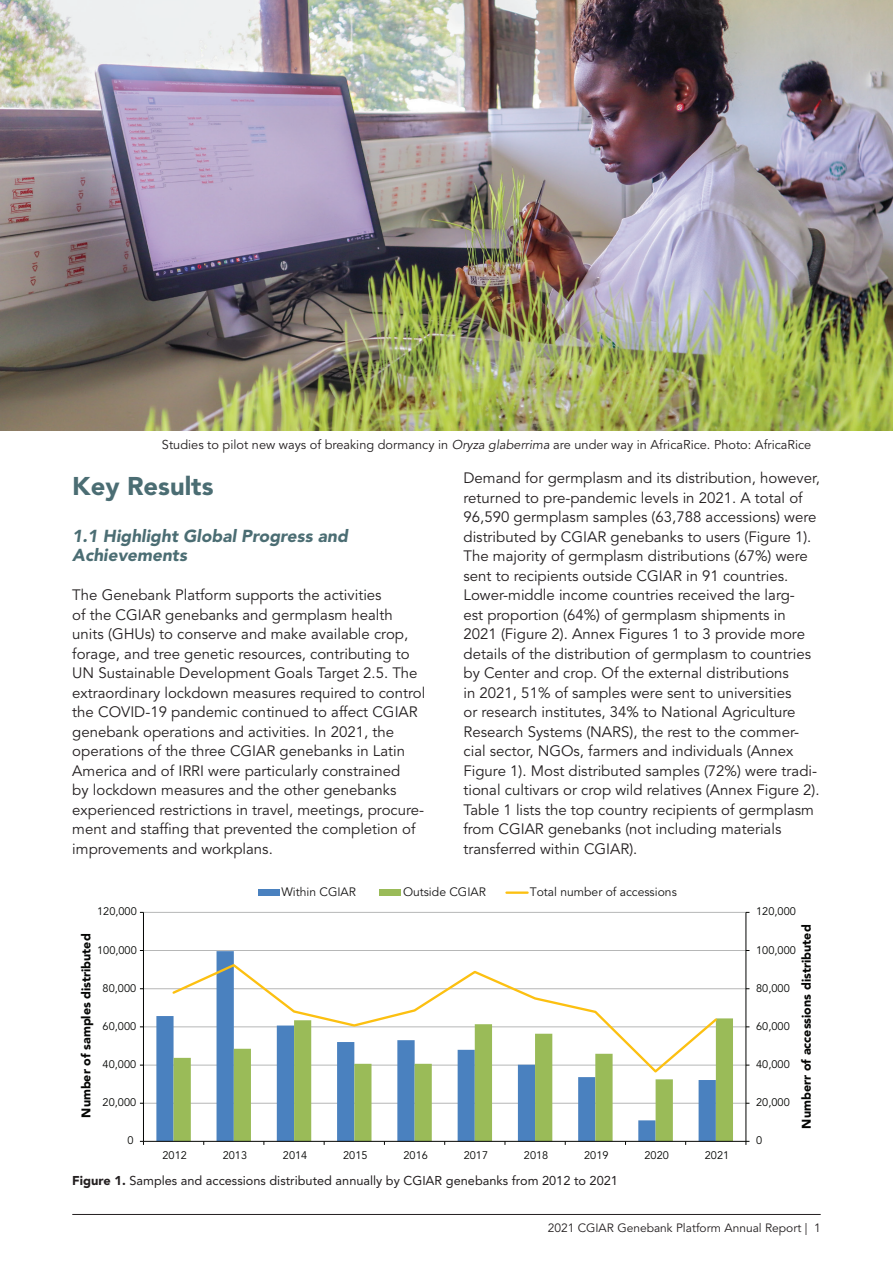
<style>
.page{position:relative;width:893px;height:1263px;background:#fff}
.page>*{position:absolute;margin:0;border:0;box-sizing:border-box;transform-origin:0 0}
.t1{font:900 25.5px "Avenir LT Std";color:#4b6d73}
.t2{font:italic 900 17.25px/19.5px "Avenir LT Std";color:#4b6d73}
.t3{font:15px/19.5px "Avenir LT Std";color:#231f20}
.t4{font:12.75px "Avenir LT Std";color:#231f20}
.t5{font:12.75px "Avenir LT Std";color:#231f20}
.t6{font:900 12.45px "Avenir LT Std";color:#040503}
.t7{font:12.15px "Avenir LT Std";color:#181717}
.t8{font:12px "Avenir LT Std";color:#231f20}
.t9{font:10.95px "Avenir LT Std";color:#040503}
.s1{font-style:italic}
.s2{font-weight:900}
</style>
<div class="page">
<hr style="left:72px;top:1214px;width:749px;height:1px;background:#231f20">
<img style="left:0;top:0;width:893px;height:431px">
<hr style="left:143px;top:912px;width:603px;height:1px;background:#b6b7b7">
<hr style="left:143px;top:950px;width:603px;height:1px;background:#b6b7b7">
<hr style="left:143px;top:988px;width:603px;height:1px;background:#b6b7b7">
<hr style="left:143px;top:1026px;width:603px;height:1px;background:#b6b7b7">
<hr style="left:143px;top:1065px;width:603px;height:1px;background:#b6b7b7">
<hr style="left:143px;top:1103px;width:603px;height:1px;background:#b6b7b7">
<svg style="left:156px;top:951px;width:78px;height:190px;fill:#4a81bf"></svg>
<svg style="left:174px;top:1018px;width:559px;height:123px"></svg>
<hr style="left:745px;top:912px;width:1px;height:229px;background:#040503">
<hr style="left:143px;top:912px;width:1px;height:229px;background:#040503">
<hr style="left:143px;top:1141px;width:603px;height:1px;background:#040503">
<svg style="left:170px;top:962px;width:549px;height:112px"></svg>
<div style="left:258px;top:889px;width:21px;height:7px;background:#4a81bf"></div>
<div style="left:380px;top:889px;width:21px;height:7px;background:#9abb58"></div>
<hr style="left:506px;top:891px;width:22px;height:3px;background:#fcc011">
<p class="t4" style="left:162px;top:437px;width:651px">Studies to pilot new ways of breaking dormancy in <span class="s1">Oryza glaberrima</span> are under way in AfricaRice. Photo: AfricaRice</p>
<h1 class="t1" style="left:72px;top:470px;width:143px">Key Results</h1>
<p class="t2" style="left:72px;top:526px;width:277px">1.1 Highlight Global Progress and<br>Achievements</p>
<p class="t3" style="left:72px;top:586px;width:355px">The Genebank Platform supports the activities<br>of the CGIAR genebanks and germplasm health units (GHUs) to conserve and make available crop, forage, and tree genetic resources, contributing to UN Sustainable Development Goals Target 2.5. The extraordinary lockdown measures required to control the COVID-19 pandemic continued to affect CGIAR genebank operations and activities. In 2021, the operations of the three CGIAR genebanks in Latin America and of IRRI were particularly constrained<br>by lockdown measures and the other genebanks experienced restrictions in travel, meetings, procure&shy;ment and staffing that prevented the completion of improvements and workplans.</p>
<p class="t3" style="left:463px;top:469px;width:358px">Demand for germplasm and its distribution, however, returned to pre-pandemic levels in 2021. A total of 96,590 germplasm samples (63,788 accessions) were distributed by CGIAR genebanks to users (Figure 1).<br>The majority of germplasm distributions (67%) were sent to recipients outside CGIAR in 91 countries.<br>Lower-middle income countries received the larg-<br>est proportion (64%) of germplasm shipments in 2021 (Figure 2). Annex Figures 1 to 3 provide more details of the distribution of germplasm to countries by Center and crop. Of the external distributions<br>in 2021, 51% of samples were sent to universities<br>or research institutes, 34% to National Agriculture Research Systems (NARS), the rest to the commer&shy;cial sector, NGOs, farmers and individuals (Annex Figure 1). Most distributed samples (72%) were tradi&shy;tional cultivars or crop wild relatives (Annex Figure 2).<br>Table 1 lists the top country recipients of germplasm from CGIAR genebanks (not including materials transferred within CGIAR).</p>
<p class="t9" style="left:97px;top:905px;width:41px">120,000</p>
<p class="t6" style="left:79px;top:1117px;width:186px;rotate:-90deg">Number of samples distributed</p>
<p class="t9" style="left:97px;top:943px;width:41px">100,000</p>
<p class="t9" style="left:103px;top:982px;width:35px">80,000</p>
<p class="t9" style="left:103px;top:1020px;width:35px">60,000</p>
<p class="t9" style="left:103px;top:1058px;width:35px">40,000</p>
<p class="t9" style="left:103px;top:1096px;width:35px">20,000</p>
<p class="t9" style="left:128px;top:1134px;width:8px">0</p>
<p class="t7" style="left:281px;top:885px;width:76px">Within CGIAR</p>
<p class="t7" style="left:403px;top:885px;width:85px">Outside CGIAR</p>
<p class="t7" style="left:530px;top:885px;width:149px">Total number of accessions</p>
<p class="t9" style="left:162px;top:1149px;width:26px">2012</p>
<p class="t9" style="left:223px;top:1149px;width:26px">2013</p>
<p class="t9" style="left:283px;top:1149px;width:26px">2014</p>
<p class="t9" style="left:343px;top:1149px;width:26px">2015</p>
<p class="t9" style="left:403px;top:1149px;width:26px">2016</p>
<p class="t9" style="left:464px;top:1149px;width:26px">2017</p>
<p class="t9" style="left:524px;top:1149px;width:26px">2018</p>
<p class="t9" style="left:584px;top:1149px;width:26px">2019</p>
<p class="t9" style="left:644px;top:1149px;width:26px">2020</p>
<p class="t9" style="left:705px;top:1149px;width:26px">2021</p>
<p class="t5" style="left:72px;top:1173px;width:547px"><span class="s2">Figure 1.</span> Samples and accessions distributed annually by CGIAR genebanks from 2012 to 2021</p>
<p class="t9" style="left:756px;top:905px;width:41px">120,000</p>
<p class="t6" style="left:799px;top:1128px;width:205px;rotate:-90deg">Numberr of accessions distributed</p>
<p class="t9" style="left:756px;top:943px;width:41px">100,000</p>
<p class="t9" style="left:756px;top:982px;width:35px">80,000</p>
<p class="t9" style="left:756px;top:1020px;width:35px">60,000</p>
<p class="t9" style="left:756px;top:1058px;width:35px">40,000</p>
<p class="t9" style="left:756px;top:1096px;width:35px">20,000</p>
<p class="t9" style="left:756px;top:1134px;width:8px">0</p>
<p class="t8" style="left:548px;top:1220px;width:275px">2021 CGIAR Genebank Platform Annual Report | 1</p>
</div>
